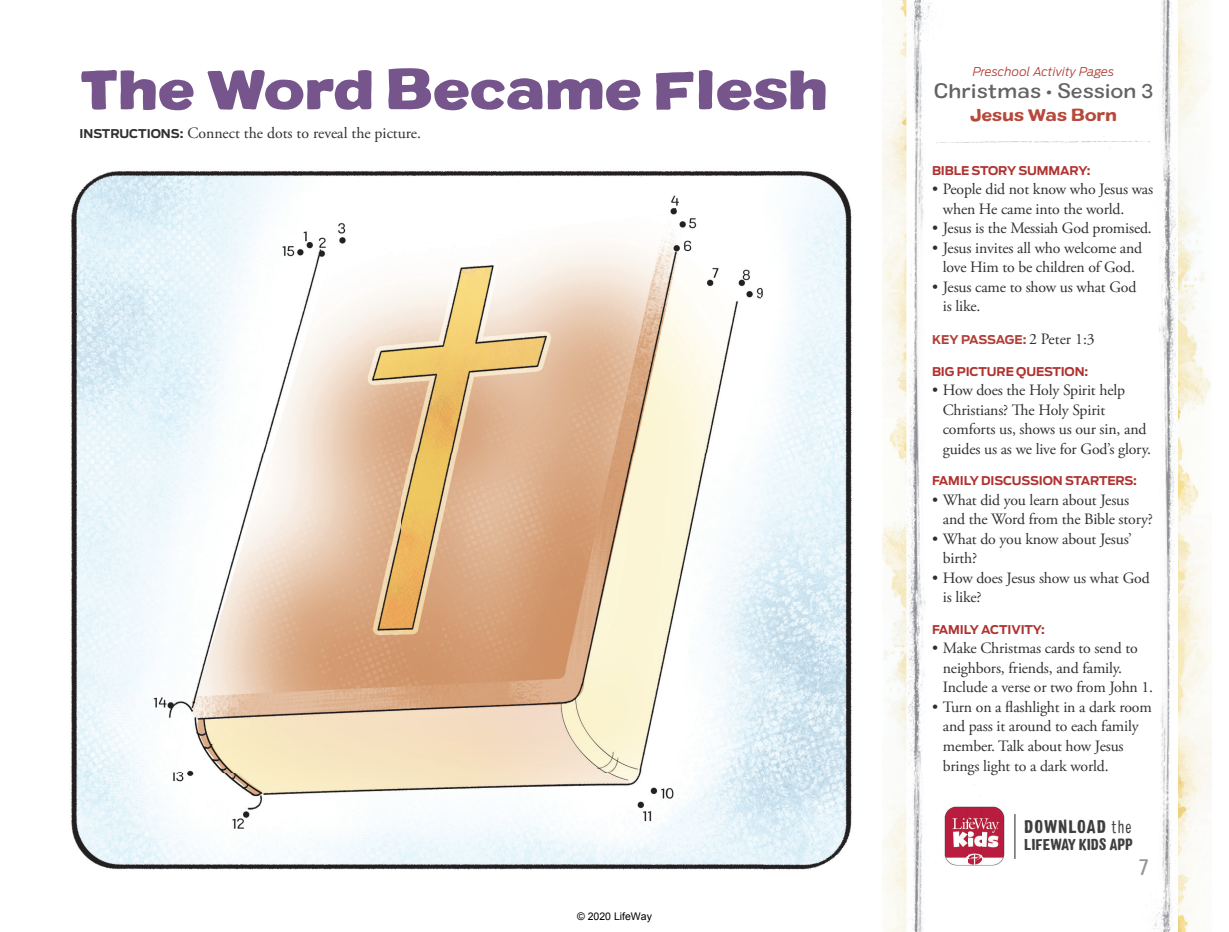
<style>
.page{position:relative;width:1229px;height:932px;background:#fff}
.page>*{position:absolute;margin:0;border:0;box-sizing:border-box;transform-origin:0 0}
.t1{font:900 expanded 54px "Colby";letter-spacing:-.025em;color:#76548c}
.t2{font:22.5px "Colby St Reg";color:#939598}
.t3{font:500 expanded 19.5px "Colby";color:#636366}
.t4{font:900 condensed 18.15px "Colby";letter-spacing:.06em;color:#3e3e3f}
.t5{font:16.5px "Colby Ex Bld";letter-spacing:-.015em;color:#b6493b}
.t6{font:15.75px/19.5px "Adobe Garamond Pro";letter-spacing:-.01em;color:#312f30}
.t7{font:900 condensed 15.75px "Colby";color:#3e3e3f}
.t8{font:700 12px "Antenna";letter-spacing:-.01em;color:#af3331}
.t9{font:italic 300 12px "Antenna";letter-spacing:.005em;color:#b23e36}
.t10{font:700 12px "Antenna";letter-spacing:-.015em;color:#b23e36}
.t11{font:10.5px "Arial";color:#000}
.s1{font-family:"Antenna";font-weight:700;font-size:12px}
.s2{font-family:"Adobe Garamond Pro";font-weight:400;font-size:15.75px;color:#312f30}
.s3{font-weight:300}
</style>
<div class="page">
<img style="left:1103px;top:0;width:108px;height:932px">
<img style="left:882px;top:0;width:99px;height:932px">
<img style="left:71px;top:170px;width:781px;height:700px">
<img style="left:940px;top:802px;width:65px;height:67px">
<hr style="left:1014px;top:814px;width:1px;height:45px;background:#231f20">
<svg style="left:935px;top:141px;width:216px;height:2px"></svg>
<h1 class="t1" style="left:80px;top:52px;width:750px">The Word Became Flesh</h1>
<p class="t6" style="left:80px;top:124px;width:343px"><span class="s1">INSTRUCTIONS:</span> Connect the dots to reveal the picture.</p>
<p class="t11" style="left:577px;top:910px;width:76px">© 2020 LifeWay</p>
<p class="t9" style="left:972px;top:63px;width:143px">Preschool Activity Pages</p>
<p class="t3" style="left:933px;top:79px;width:221px">Christmas • Session 3</p>
<p class="t5" style="left:969px;top:104px;width:149px">Jesus Was Born</p>
<p class="t8" style="left:932px;top:163px;width:160px">BIBLE STORY SUMMARY:</p>
<p class="t6" style="left:942px;top:180px;width:212px;text-indent:-11px">• People did not know who Jesus was when He came into the world.</p>
<p class="t6" style="left:932px;top:219px;width:221px">• Jesus is the Messiah God promised.</p>
<p class="t6" style="left:932px;top:238px;width:212px;text-align:center">• Jesus invites all who welcome and love Him to be children of God.</p>
<p class="t6" style="left:942px;top:277px;width:195px;text-indent:-11px">• Jesus came to show us what God is like.</p>
<p class="t10" style="left:932px;top:333px;width:164px">KEY PASSAGE: <span class="s2">2 Peter 1:3</span></p>
<p class="t8" style="left:932px;top:364px;width:158px">BIG PICTURE QUESTION:</p>
<p class="t6" style="left:942px;top:381px;width:210px;text-indent:-11px">• How does the Holy Spirit help<br>Christians? The Holy Spirit comforts us, shows us our sin, and guides us as we live for God’s glory.</p>
<p class="t8" style="left:932px;top:474px;width:206px">FAMILY DISCUSSION STARTERS:</p>
<p class="t6" style="left:942px;top:490px;width:211px;text-indent:-11px">• What did you learn about Jesus and the Word from the Bible story?</p>
<p class="t6" style="left:942px;top:529px;width:190px;text-indent:-11px">• What do you know about Jesus’ birth?</p>
<p class="t6" style="left:942px;top:568px;width:208px;text-indent:-11px">• How does Jesus show us what God is like?</p>
<p class="t8" style="left:932px;top:622px;width:114px">FAMILY ACTIVITY:</p>
<p class="t6" style="left:942px;top:639px;width:212px;text-indent:-11px">• Make Christmas cards to send to neighbors, friends, and family.<br>Include a verse or two from John 1.</p>
<p class="t6" style="left:942px;top:697px;width:210px;text-indent:-11px">• Turn on a flashlight in a dark room and pass it around to each family member. Talk about how Jesus brings light to a dark world.</p>
<p class="t4" style="left:1024px;top:815px;width:109px">DOWNLOAD <span class="s3">the</span></p>
<p class="t7" style="left:1024px;top:834px;width:110px">LIFEWAY KIDS APP</p>
<h2 class="t2" style="left:1138px;top:853px;width:12px">7</h2>
</div>
